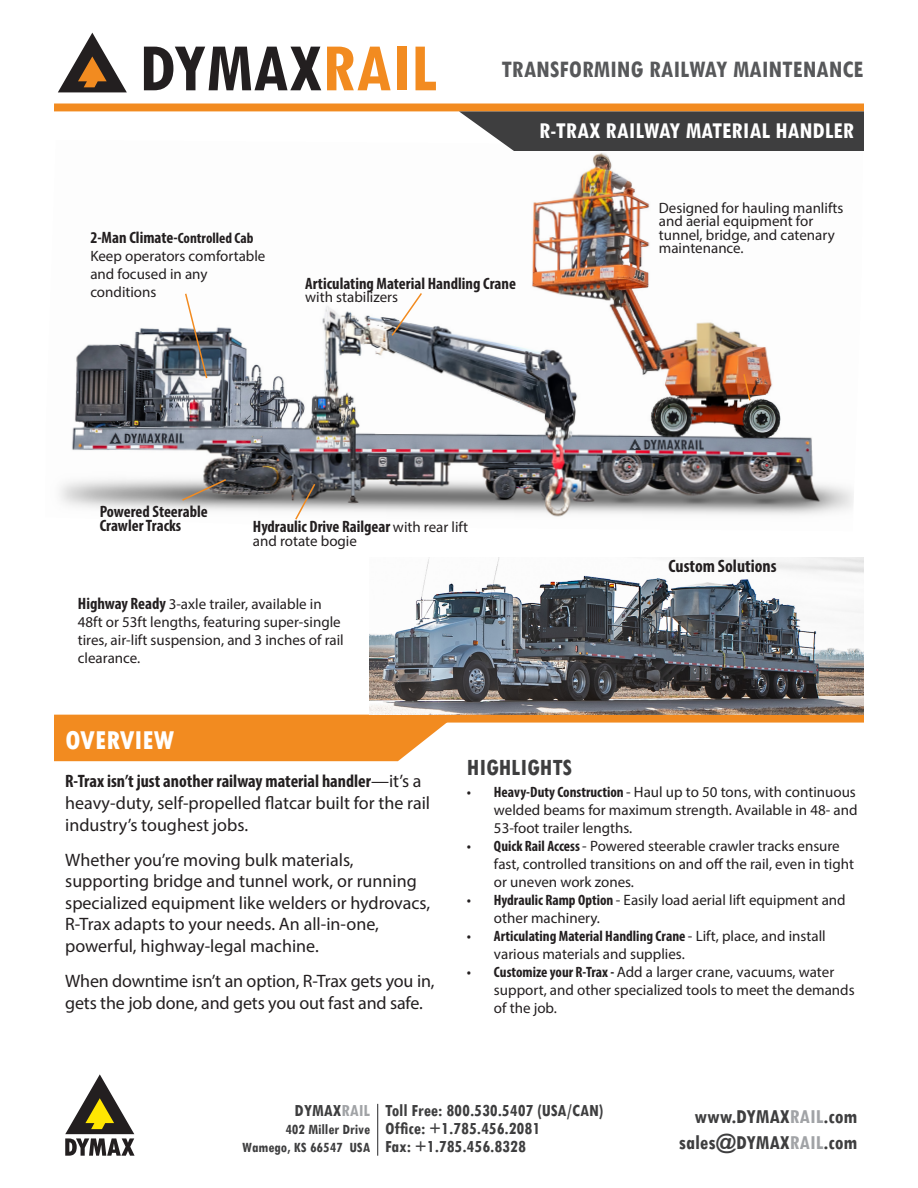
<style>
.page{position:relative;width:918px;height:1188px;background:#fff}
.page>*{position:absolute;margin:0;border:0;box-sizing:border-box;transform-origin:0 0}
.t1{font:700 condensed 71.7px "Tw Cen";color:#231f20}
.t2{font:800 condensed 27px "Tw Cen";color:#fff}
.t3{font:700 condensed 25.2px "Tw Cen";color:#57585a}
.t4{font:700 condensed 24.75px "Tw Cen";color:#3e3e3f}
.t5{font:700 condensed 24px "Tw Cen";color:#fff}
.t6{font:700 condensed 21px "Tw Cen";color:#3e3e3f}
.t7{font:18px/21.6px "Myriad Pro";color:#231f20}
.t8{font:700 condensed 18px "Tw Cen";color:#3e3e3f}
.t9{font:700 condensed 18px "Myriad Pro";color:#231f20}
.t10{font:700 condensed 16.5px "Myriad Pro";color:#231f20}
.t11{font:15px/18px "Myriad Pro";color:#231f20}
.t12{font:700 condensed 15px "Tw Cen";color:#3e3e3f}
.s1{color:#f28b20}
.s2{font-size:15px}
.s3{font-weight:400;font-stretch:normal;font-size:15px}
.s4{font-weight:700;font-stretch:condensed;font-size:16.5px}
.s5{font-weight:700;font-stretch:condensed}
.s6{color:#a1a3a6}
</style>
<div class="page">
<img style="left:59px;top:152px;width:795px;height:365px">
<div style="left:54px;top:104px;width:810px;height:7px;background:#f28b20"></div>
<svg style="left:459px;top:111px;width:405px;height:40px;background:#4c4c4c"></svg>
<svg style="left:58px;top:33px;width:69px;height:59px"></svg>
<svg style="left:65px;top:1074px;width:70px;height:82px"></svg>
<hr style="left:377px;top:1104px;width:1px;height:52px;background:#3e3e3f">
<div style="left:54px;top:723px;width:392px;height:38px;background:#f28b20"></div>
<svg style="left:742px;top:372px;width:10px;height:30px"></svg>
<div style="left:54px;top:715px;width:810px;height:8px;background:#f28b20"></div>
<svg style="left:181px;top:478px;width:47px;height:24px"></svg>
<svg style="left:294px;top:482px;width:23px;height:38px"></svg>
<svg style="left:390px;top:291px;width:33px;height:46px"></svg>
<svg style="left:184px;top:292px;width:24px;height:88px"></svg>
<img style="left:370px;top:558px;width:493px;height:157px">
<p class="t1" style="left:139px;top:25px;width:299px">DYMAX<span class="s1">RAIL</span></p>
<p class="t3" style="left:501px;top:54px;width:364px">TRANSFORMING RAILWAY MAINTENANCE</p>
<p class="t5" style="left:539px;top:116px;width:317px">R-TRAX RAILWAY MATERIAL HANDLER</p>
<p class="t10" style="left:90px;top:227px;width:165px">2-Man Climate-<span class="s2">Controlled Cab</span></p>
<p class="t11" style="left:90px;top:246px;width:177px">Keep operators comfortable and focused in any conditions</p>
<p class="t10" style="left:305px;top:273px;width:212px">Articulating Material Handling Crane</p>
<p class="t11" style="left:305px;top:288px;width:94px">with stabilizers</p>
<p class="t10" style="left:100px;top:501px;width:109px">Powered Steerable</p>
<p class="t10" style="left:100px;top:515px;width:83px">Crawler Tracks</p>
<p class="t10" style="left:253px;top:516px;width:217px">Hydraulic Drive Railgear <span class="s3">with rear lift</span></p>
<p class="t11" style="left:253px;top:531px;width:105px">and rotate bogie</p>
<p class="t11" style="left:78px;top:595px;width:268px"><span class="s4">Highway Ready</span> 3-axle trailer, available in 48ft or 53ft lengths, featuring super-single tires, air-lift suspension, and 3 inches of rail clearance.</p>
<p class="t2" style="left:65px;top:724px;width:110px">OVE V EW</p>
<p class="t11" style="left:659px;top:201px;width:186px;line-height:13.5px">Designed for hauling manlifts and aerial equipment for tunnel, bridge, and catenary maintenance.</p>
<p class="t9" style="left:669px;top:555px;width:110px">Custom Solutions</p>
<p class="t7" style="left:65px;top:770px;width:366px"><span class="s5">R-Trax isn’t just another railway material handler</span>—it’s a heavy-duty, self-propelled flatcar built for the rail industry’s toughest jobs.</p>
<p class="t7" style="left:65px;top:849px;width:366px">Whether you’re moving bulk materials, supporting bridge and tunnel work, or running specialized equipment like welders or hydrovacs, R-Trax adapts to your needs. An all-in-one, powerful, highway-legal machine.</p>
<p class="t7" style="left:65px;top:970px;width:371px">When downtime isn’t an option, R-Trax gets you in, gets the job done, and gets you out fast and safe.</p>
<p class="t4" style="left:467px;top:752px;width:107px">HIGHLIGHTS</p>
<p class="t11" style="left:494px;top:783px;width:365px;text-align:justify;text-indent:-27px"><span class="s5">• Heavy-Duty Construction</span> - Haul up to 50 tons, with continuous welded beams for maximum strength. Available in 48- and 53-foot trailer lengths.</p>
<p class="t11" style="left:494px;top:837px;width:362px;text-indent:-27px"><span class="s5">• Quick Rail Access</span> - Powered steerable crawler tracks ensure fast, controlled transitions on and off the rail, even in tight or uneven work zones.</p>
<p class="t11" style="left:494px;top:891px;width:353px;text-indent:-27px"><span class="s5">• Hydraulic Ramp Option</span> - Easily load aerial lift equipment and other machinery.</p>
<p class="t11" style="left:494px;top:927px;width:333px;text-indent:-27px"><span class="s5">• Articulating Material Handling Crane</span> - Lift, place, and install various materials and supplies.</p>
<p class="t11" style="left:494px;top:963px;width:362px;text-indent:-27px"><span class="s5">• Customize your R-Trax -</span> Add a larger crane, vacuums, water support, and other specialized tools to meet the demands of the job.</p>
<p class="t8" style="left:295px;top:1099px;width:77px">DYMAX<span class="s6">RAIL</span></p>
<p class="t12" style="left:285px;top:1120px;width:86px">402 Miller Drive</p>
<p class="t12" style="left:242px;top:1138px;width:129px">Wamego, KS 66547 USA</p>
<p class="t8" style="left:385px;top:1099px;width:220px">Toll Free: 800.530.5407 (USA/CAN)</p>
<p class="t8" style="left:385px;top:1117px;width:157px">Office: +1.785.456.2081</p>
<p class="t8" style="left:385px;top:1135px;width:142px">Fax: +1.785.456.8328</p>
<p class="t6" style="left:695px;top:1104px;width:164px">www.DYMAX<span class="s6">RAIL</span>.com</p>
<p class="t6" style="left:679px;top:1129px;width:180px">sales@DYMAX<span class="s6">RAIL</span>.com</p>
</div>
